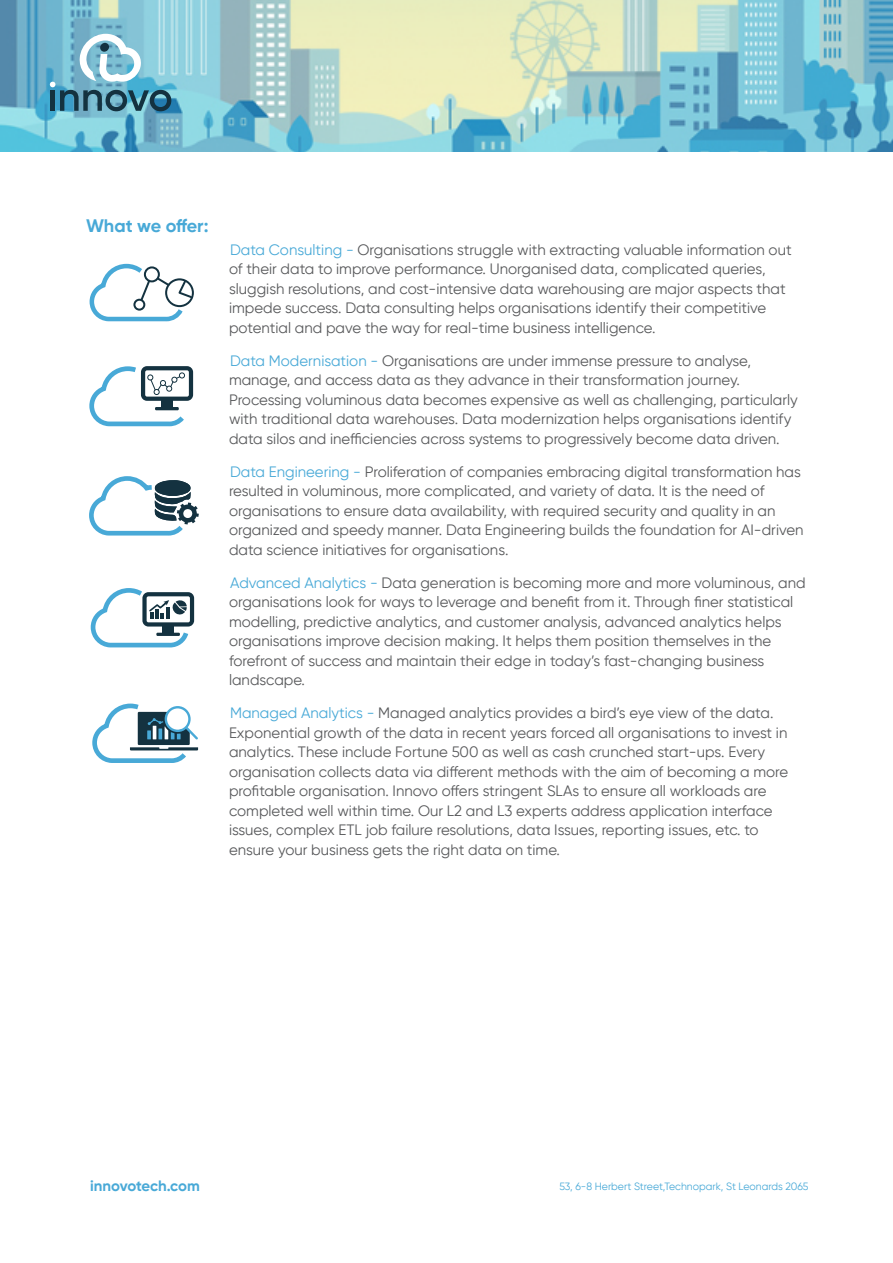
<style>
.page{position:relative;width:893px;height:1263px;background:#fff}
.page>*{position:absolute;margin:0;border:0;box-sizing:border-box;transform-origin:0 0}
.t1{font:700 18px "Gilroy";letter-spacing:-.01em;color:#48a9d7}
.t2{font:15px/19.5px "Gilroy";color:#58595b}
.t3{font:700 15px "Gilroy";letter-spacing:-.005em;color:#48a9d7}
.t4{font:10.5px "Gilroy";color:#48a9d7}
.s1{color:#48a9d7}
</style>
<div class="page">
<img style="left:0;top:0;width:893px;height:151px">
<svg style="left:50px;top:34px;width:211px;height:117px;background:#7dbbcd"></svg>
<svg style="left:90px;top:588px;width:104px;height:60px"></svg>
<svg style="left:89px;top:476px;width:110px;height:60px"></svg>
<svg style="left:92px;top:703px;width:107px;height:60px"></svg>
<svg style="left:89px;top:263px;width:105px;height:59px"></svg>
<svg style="left:89px;top:366px;width:104px;height:61px"></svg>
<p class="t1" style="left:86px;top:215px;width:124px">What we offer:</p>
<p class="t2" style="left:229px;top:240px;width:564px"><span class="s1">Data Consulting -</span> Organisations struggle with extracting valuable information out of their data to improve performance. Unorganised data, complicated queries, sluggish resolutions, and cost-intensive data warehousing are major aspects that impede success. Data consulting helps organisations identify their competitive potential and pave the way for real-time business intelligence.</p>
<p class="t2" style="left:229px;top:351px;width:570px"><span class="s1">Data Modernisation -</span> Organisations are under immense pressure to analyse, manage, and access data as they advance in their transformation journey.<br>Processing voluminous data becomes expensive as well as challenging, particularly with traditional data warehouses. Data modernization helps organisations identify data silos and inefficiencies across systems to progressively become data driven.</p>
<p class="t2" style="left:229px;top:462px;width:576px"><span class="s1">Data Engineering -</span> Proliferation of companies embracing digital transformation has resulted in voluminous, more complicated, and variety of data. It is the need of organisations to ensure data availability, with required security and quality in an organized and speedy manner. Data Engineering builds the foundation for AI-driven data science initiatives for organisations.</p>
<p class="t2" style="left:229px;top:573px;width:578px"><span class="s1">Advanced Analytics -</span> Data generation is becoming more and more voluminous, and organisations look for ways to leverage and benefit from it. Through finer statistical modelling, predictive analytics, and customer analysis, advanced analytics helps organisations improve decision making. It helps them position themselves in the forefront of success and maintain their edge in today’s fast-changing business landscape.</p>
<p class="t2" style="left:229px;top:703px;width:561px"><span class="s1">Managed Analytics -</span> Managed analytics provides a bird’s eye view of the data.<br>Exponential growth of the data in recent years forced all organisations to invest in analytics. These include Fortune 500 as well as cash crunched start-ups. Every organisation collects data via different methods with the aim of becoming a more profitable organisation. Innovo offers stringent SLAs to ensure all workloads are completed well within time. Our L2 and L3 experts address application interface issues, complex ETL job failure resolutions, data Issues, reporting issues, etc. to ensure your business gets the right data on time.</p>
<p class="t3" style="left:90px;top:1176px;width:111px">innovotech.com</p>
<p class="t4" style="left:559px;top:1180px;width:251px">53, 6-8 Herbert Street,Technopark, St Leonards 2065</p>
</div>
